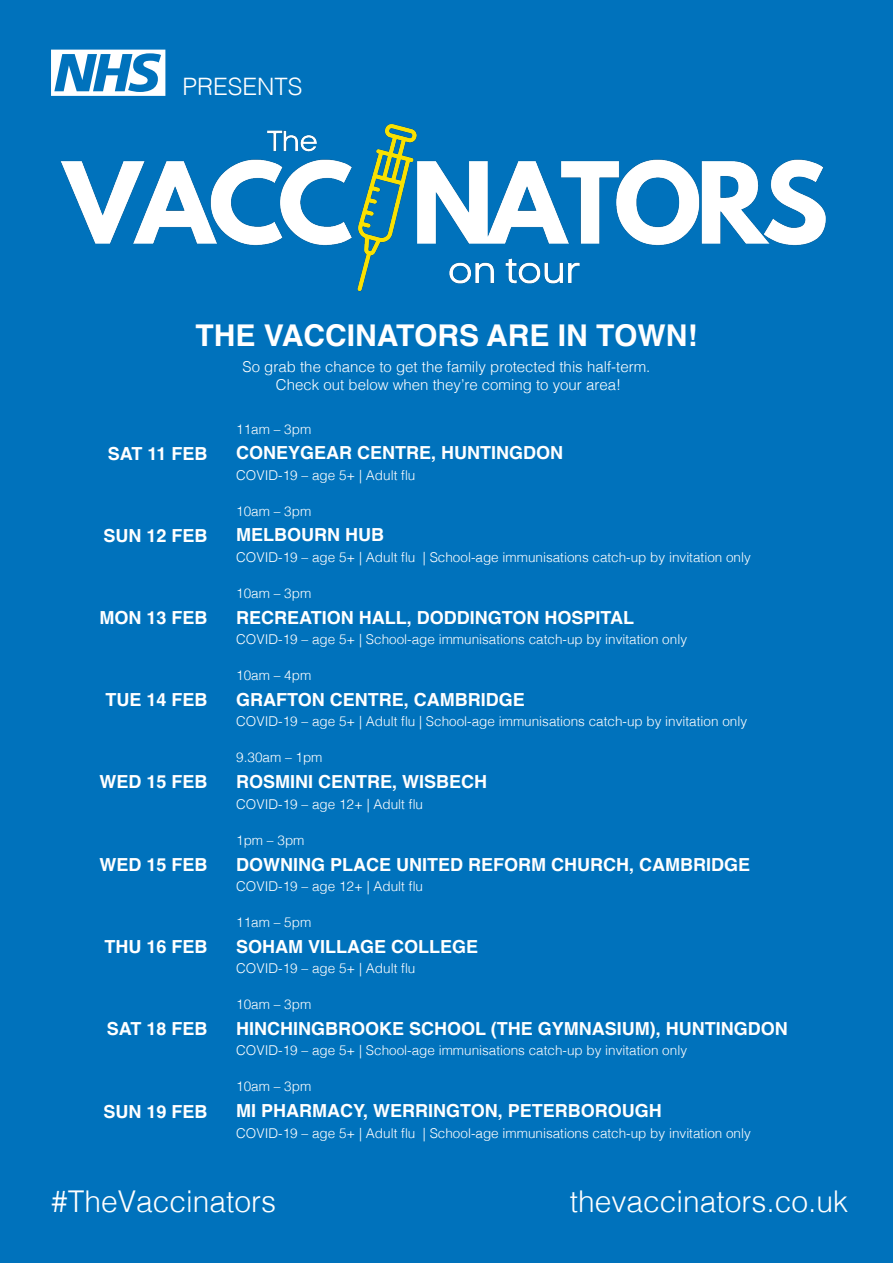
<style>
.page{position:relative;width:893px;height:1263px;background:#0072bc}
.page>*{position:absolute;margin:0;border:0;box-sizing:border-box;transform-origin:0 0}
.t1{font:300 30px "Helvetica";color:#fff}
.t2{font:700 30px "Helvetica";color:#fff}
.t3{font:300 24px "Helvetica";color:#fff}
.t4{font:700 18px "Helvetica";color:#fff}
.t5{font:300 15px/18px "Helvetica";color:#fff;text-align:center}
.t6{font:300 13.5px "Helvetica";color:#fff}
</style>
<div class="page">
<img style="left:51px;top:49px;width:775px;height:243px">
<svg style="left:51px;top:50px;width:114px;height:46px"></svg>
<h2 class="t3" style="left:183px;top:66px;width:121px">PRESENTS</h2>
<h1 class="t2" style="left:196px;top:317px;width:503px">THE VACCINATORS ARE IN TOWN!</h1>
<p class="t5" style="left:243px;top:357px;width:409px">So grab the chance to get the family protected this half-term.<br>Check out below when they’re coming to your area!</p>
<h3 class="t4" style="left:108px;top:442px;width:101px">SAT 11 FEB</h3>
<h3 class="t4" style="left:104px;top:524px;width:106px">SUN 12 FEB</h3>
<h3 class="t4" style="left:100px;top:607px;width:110px">MON 13 FEB</h3>
<h3 class="t4" style="left:106px;top:689px;width:104px">TUE 14 FEB</h3>
<h3 class="t4" style="left:100px;top:771px;width:110px">WED 15 FEB</h3>
<h3 class="t4" style="left:100px;top:853px;width:110px">WED 15 FEB</h3>
<h3 class="t4" style="left:105px;top:936px;width:105px">THU 16 FEB</h3>
<h3 class="t4" style="left:107px;top:1018px;width:102px">SAT 18 FEB</h3>
<h3 class="t4" style="left:104px;top:1100px;width:106px">SUN 19 FEB</h3>
<p class="t6" style="left:236px;top:418px;width:77px">11am – 3pm</p>
<h3 class="t4" style="left:236px;top:442px;width:329px">CONEYGEAR CENTRE, HUNTINGDON</h3>
<p class="t6" style="left:236px;top:463px;width:181px">COVID-19 – age 5+ | Adult flu</p>
<p class="t6" style="left:236px;top:499px;width:77px">10am – 3pm</p>
<h3 class="t4" style="left:236px;top:524px;width:149px">MELBOURN HUB</h3>
<p class="t6" style="left:236px;top:546px;width:516px">COVID-19 – age 5+ | Adult flu | School-age immunisations catch-up by invitation only</p>
<p class="t6" style="left:236px;top:582px;width:77px">10am – 3pm</p>
<h3 class="t4" style="left:236px;top:606px;width:400px">RECREATION HALL, DODDINGTON HOSPITAL</h3>
<p class="t6" style="left:236px;top:628px;width:452px">COVID-19 – age 5+ | School-age immunisations catch-up by invitation only</p>
<p class="t6" style="left:236px;top:664px;width:77px">10am – 4pm</p>
<h3 class="t4" style="left:236px;top:689px;width:290px">GRAFTON CENTRE, CAMBRIDGE</h3>
<p class="t6" style="left:236px;top:710px;width:512px">COVID-19 – age 5+ | Adult flu | School-age immunisations catch-up by invitation only</p>
<p class="t6" style="left:236px;top:746px;width:88px">9.30am – 1pm</p>
<h3 class="t4" style="left:236px;top:771px;width:253px">ROSMINI CENTRE, WISBECH</h3>
<p class="t6" style="left:236px;top:792px;width:188px">COVID-19 – age 12+ | Adult flu</p>
<p class="t6" style="left:236px;top:828px;width:70px">1pm – 3pm</p>
<h3 class="t4" style="left:236px;top:853px;width:515px">DOWNING PLACE UNITED REFORM CHURCH, CAMBRIDGE</h3>
<p class="t6" style="left:236px;top:875px;width:188px">COVID-19 – age 12+ | Adult flu</p>
<p class="t6" style="left:236px;top:911px;width:77px">11am – 5pm</p>
<h3 class="t4" style="left:236px;top:935px;width:244px">SOHAM VILLAGE COLLEGE</h3>
<p class="t6" style="left:236px;top:957px;width:181px">COVID-19 – age 5+ | Adult flu</p>
<p class="t6" style="left:236px;top:993px;width:77px">10am – 3pm</p>
<h3 class="t4" style="left:236px;top:1018px;width:553px">HINCHINGBROOKE SCHOOL (THE GYMNASIUM), HUNTINGDON</h3>
<p class="t6" style="left:236px;top:1039px;width:452px">COVID-19 – age 5+ | School-age immunisations catch-up by invitation only</p>
<p class="t6" style="left:236px;top:1075px;width:77px">10am – 3pm</p>
<h3 class="t4" style="left:236px;top:1100px;width:427px">MI PHARMACY, WERRINGTON, PETERBOROUGH</h3>
<p class="t6" style="left:236px;top:1121px;width:516px">COVID-19 – age 5+ | Adult flu | School-age immunisations catch-up by invitation only</p>
<h1 class="t1" style="left:51px;top:1176px;width:227px">#TheVaccinators</h1>
<h1 class="t1" style="left:570px;top:1176px;width:280px">thevaccinators.co.uk</h1>
</div>
